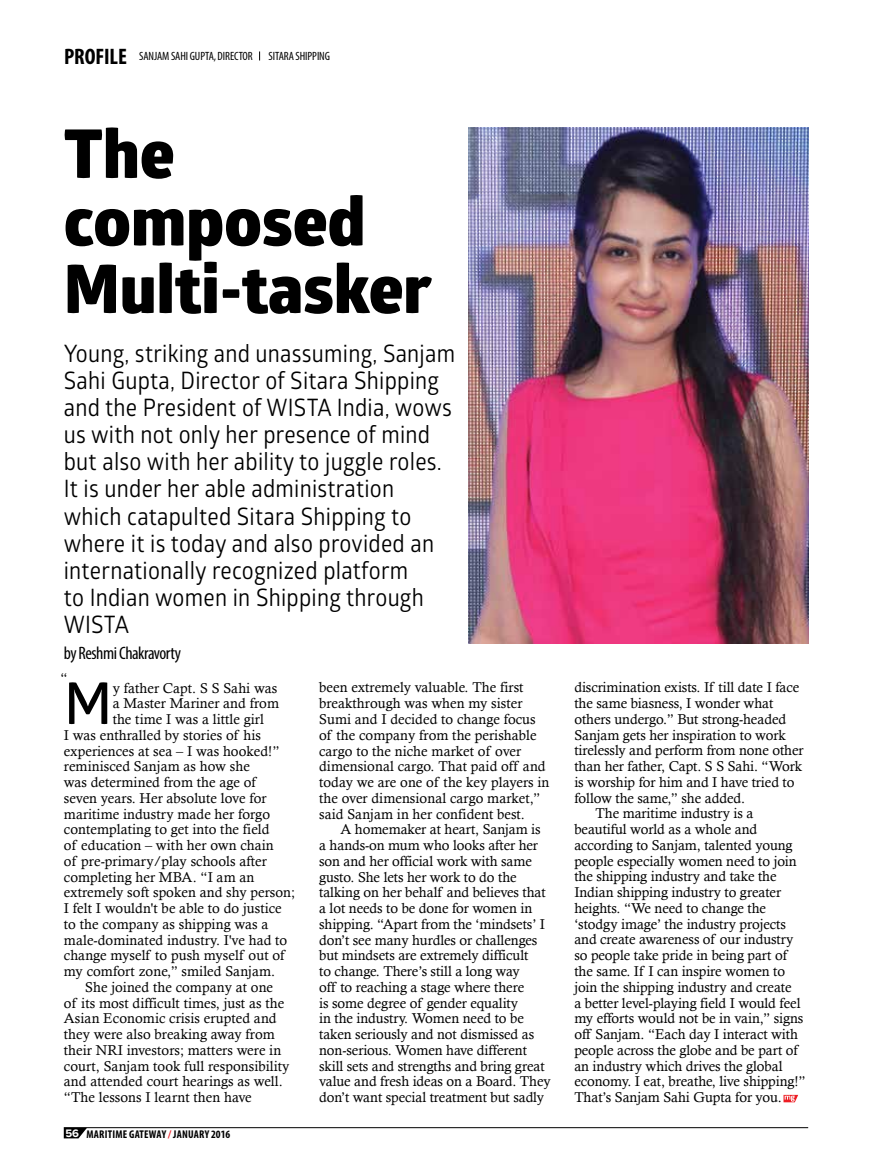
<style>
.page{position:relative;width:872px;height:1170px;background:#fff}
.page>*{position:absolute;margin:0;border:0;box-sizing:border-box;transform-origin:0 0}
.t1{font:800 67.5px/67.5px "Glober";color:#000}
.t2{font:600 58.05px "Glober";color:#000}
.t3{font:24px/27px "Glober";letter-spacing:.01em;color:#000;scale:.92 1}
.t4{font:700 condensed 22.5px "Myriad Pro";letter-spacing:-.005em;color:#000}
.t5{font:condensed 18px "Myriad Pro";letter-spacing:-.025em;color:#000}
.t6{font:14.25px/15.8px "Calisto";letter-spacing:-.005em;color:#000}
.t7{font:condensed 12px "Myriad Pro";letter-spacing:-.005em;color:#000}
.t8{font:700 condensed 11.25px "Myriad Pro";letter-spacing:.02em;color:#000}
.s1{font-family:"Proxima Nova";font-stretch:normal;color:#fff}
.s2{color:#ed1d24}
</style>
<div class="page">
<img style="left:468px;top:127px;width:340px;height:516px">
<svg style="left:783px;top:1094px;width:15px;height:8px"></svg>
<hr style="left:64px;top:1127px;width:744px;height:1px;background:#000">
<svg style="left:64px;top:1127px;width:23px;height:11px"></svg>
<h3 class="t4" style="left:64px;top:42px;width:86px">PROFILE <sup>SANJAM</sup></h3>
<p class="t7" style="left:171px;top:49px;width:57px">SAHI GUPTA, DIRECTOR</p>
<p class="t7" style="left:268px;top:49px;width:10px">SITARA</p>
<p class="t7" style="left:295px;top:49px;width:10px">SHIPPING</p>
<h1 class="t1" style="left:64px;top:120px;width:369px">The composed<br>Multi-tasker</h1>
<p class="t3" style="left:64px;top:339px;width:427px">Young, striking and unassuming, Sanjam Sahi Gupta, Director of Sitara Shipping and the President of WISTA India, wows us with not only her presence of mind but also with her ability to juggle roles.<br>It is under her able administration which catapulted Sitara Shipping to where it is today and also provided an internationally recognized platform<br>to Indian women in Shipping through WISTA</p>
<p class="t5" style="left:64px;top:642px;width:119px">BY RESHMI CHAKRAVORTY</p>
<p class="t6" style="left:60px;top:670px;width:9px">“</p>
<h2 class="t2" style="left:64px;top:662px;width:50px">M</h2>
<p class="t6" style="left:113px;top:679px;width:166px">y father Capt. S S Sahi was</p>
<p class="t6" style="left:113px;top:695px;width:168px">a Master Mariner and from</p>
<p class="t6" style="left:113px;top:711px;width:153px">the time I was a little girl</p>
<p class="t6" style="left:64px;top:727px;width:198px">I was enthralled by stories of his</p>
<p class="t6" style="left:64px;top:742px;width:217px">experiences at sea – I was hooked!”</p>
<p class="t6" style="left:64px;top:758px;width:187px">reminisced Sanjam as how she</p>
<p class="t6" style="left:64px;top:774px;width:193px">was determined from the age of</p>
<p class="t6" style="left:64px;top:790px;width:204px">seven years. Her absolute love for</p>
<p class="t6" style="left:64px;top:805px;width:208px">maritime industry made her forgo</p>
<p class="t6" style="left:64px;top:821px;width:207px">contemplating to get into the field</p>
<p class="t6" style="left:64px;top:837px;width:211px">of education – with her own chain</p>
<p class="t6" style="left:64px;top:852px;width:204px">of pre-primary/play schools after</p>
<p class="t6" style="left:64px;top:868px;width:192px">completing her MBA. “I am an</p>
<p class="t6" style="left:64px;top:884px;width:233px">extremely soft spoken and shy person;</p>
<p class="t6" style="left:64px;top:900px;width:219px">I felt I wouldn't be able to do justice</p>
<p class="t6" style="left:64px;top:915px;width:206px">to the company as shipping was a</p>
<p class="t6" style="left:64px;top:931px;width:225px">male-dominated industry. I've had to</p>
<p class="t6" style="left:64px;top:947px;width:222px">change myself to push myself out of</p>
<p class="t6" style="left:64px;top:963px;width:213px">my comfort zone,” smiled Sanjam.</p>
<p class="t6" style="left:85px;top:978px;width:189px">She joined the company at one</p>
<p class="t6" style="left:64px;top:994px;width:222px">of its most difficult times, just as the</p>
<p class="t6" style="left:64px;top:1010px;width:214px">Asian Economic crisis erupted and</p>
<p class="t6" style="left:64px;top:1026px;width:212px">they were also breaking away from</p>
<p class="t6" style="left:64px;top:1041px;width:219px">their NRI investors; matters were in</p>
<p class="t6" style="left:64px;top:1057px;width:227px">court, Sanjam took full responsibility</p>
<p class="t6" style="left:64px;top:1073px;width:220px">and attended court hearings as well.</p>
<p class="t6" style="left:64px;top:1089px;width:189px">“The lessons I learnt then have</p>
<p class="t8" style="left:65px;top:1127px;width:166px"><span class="s1">56</span> MARITIME GATEWAY <span class="s2">/</span> JANUARY 2016</p>
<p class="t6" style="left:319px;top:679px;width:232px">been extremely valuable. The first breakthrough was when my sister Sumi and I decided to change focus of the company from the perishable cargo to the niche market of over dimensional cargo. That paid off and today we are one of the key players in the over dimensional cargo market,” said Sanjam in her confident best.</p>
<p class="t6" style="left:319px;top:821px;width:233px;text-indent:21px">A homemaker at heart, Sanjam is a hands-on mum who looks after her son and her official work with same gusto. She lets her work to do the talking on her behalf and believes that a lot needs to be done for women in shipping. “Apart from the ‘mindsets’ I don’t see many hurdles or challenges but mindsets are extremely difficult<br>to change. There’s still a long way<br>off to reaching a stage where there<br>is some degree of gender equality<br>in the industry. Women need to be taken seriously and not dismissed as non-serious. Women have different skill sets and strengths and bring great value and fresh ideas on a Board. They don’t want special treatment but sadly</p>
<p class="t6" style="left:574px;top:679px;width:226px">discrimination exists. If till date I face</p>
<p class="t6" style="left:574px;top:695px;width:200px">the same biasness, I wonder what</p>
<p class="t6" style="left:574px;top:711px;width:213px">others undergo.” But strong-headed</p>
<p class="t6" style="left:574px;top:726px;width:213px">Sanjam gets her inspiration to work</p>
<p class="t6" style="left:574px;top:742px;width:231px">tirelessly and perform from none other</p>
<p class="t6" style="left:574px;top:758px;width:229px">than her father, Capt. S S Sahi. “Work</p>
<p class="t6" style="left:574px;top:774px;width:222px">is worship for him and I have tried to</p>
<p class="t6" style="left:574px;top:789px;width:172px">follow the same,” she added.</p>
<p class="t6" style="left:595px;top:805px;width:159px">The maritime industry is a</p>
<p class="t6" style="left:574px;top:821px;width:184px">beautiful world as a whole and</p>
<p class="t6" style="left:574px;top:837px;width:220px">according to Sanjam, talented young</p>
<p class="t6" style="left:574px;top:852px;width:224px">people especially women need to join</p>
<p class="t6" style="left:574px;top:868px;width:204px">the shipping industry and take the</p>
<p class="t6" style="left:574px;top:884px;width:208px">Indian shipping industry to greater</p>
<p class="t6" style="left:574px;top:900px;width:193px">heights. “We need to change the</p>
<p class="t6" style="left:574px;top:915px;width:213px">‘stodgy image’ the industry projects</p>
<p class="t6" style="left:574px;top:931px;width:220px">and create awareness of our industry</p>
<p class="t6" style="left:574px;top:947px;width:214px">so people take pride in being part of</p>
<p class="t6" style="left:574px;top:963px;width:212px">the same. If I can inspire women to</p>
<p class="t6" style="left:574px;top:978px;width:219px">join the shipping industry and create</p>
<p class="t6" style="left:574px;top:994px;width:228px">a better level-playing field I would feel</p>
<p class="t6" style="left:574px;top:1010px;width:230px">my efforts would not be in vain,” signs</p>
<p class="t6" style="left:574px;top:1025px;width:225px">off Sanjam. “Each day I interact with</p>
<p class="t6" style="left:574px;top:1041px;width:225px">people across the globe and be part of</p>
<p class="t6" style="left:574px;top:1057px;width:210px">an industry which drives the global</p>
<p class="t6" style="left:574px;top:1073px;width:233px">economy. I eat, breathe, live shipping!”</p>
<p class="t6" style="left:574px;top:1088px;width:209px">That’s Sanjam Sahi Gupta for you.</p>
</div>
